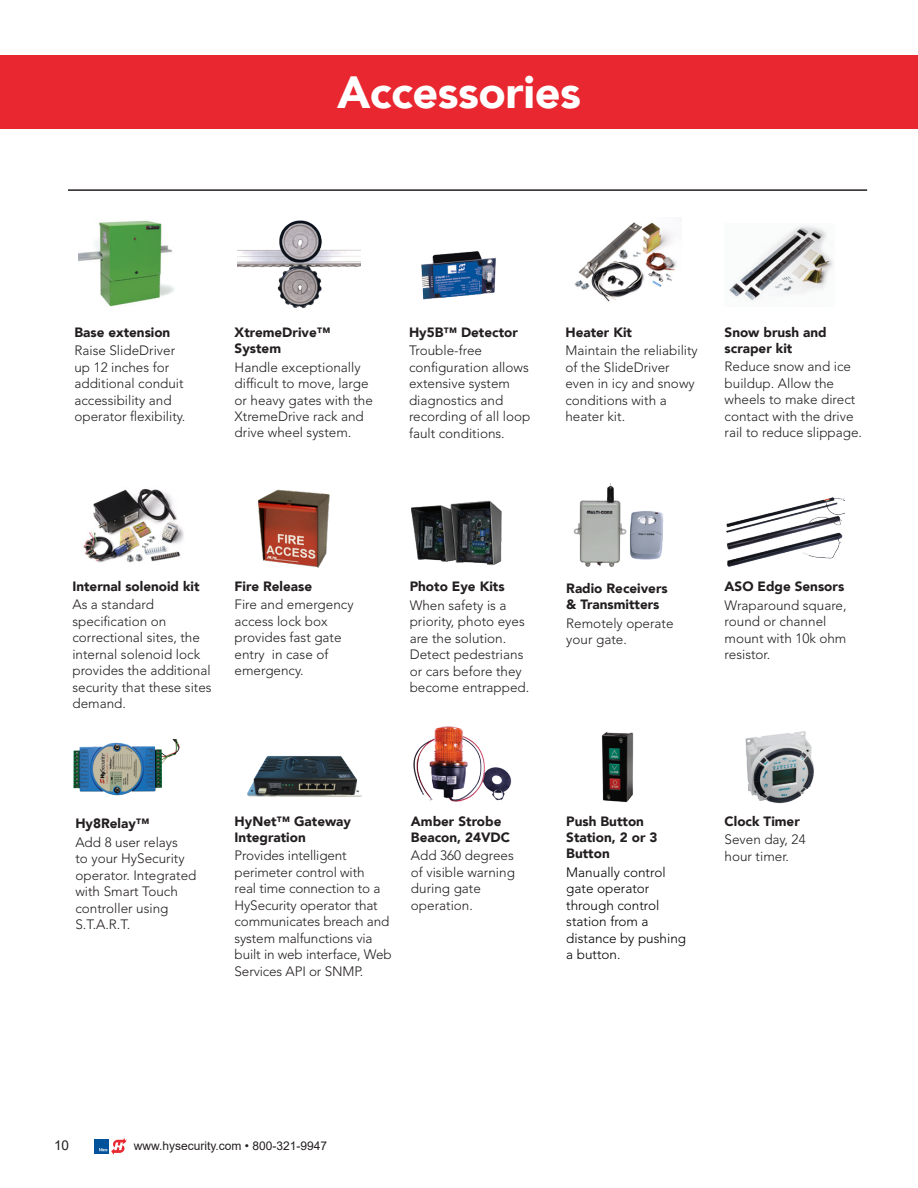
<style>
.page{position:relative;width:918px;height:1188px;background:#fff}
.page>*{position:absolute;margin:0;border:0;box-sizing:border-box;transform-origin:0 0}
.t1{font:900 45px "Avenir 95";letter-spacing:-.01em;color:#fff}
.t2{font:300 13.5px/16.5px "Avenir LT Std";color:#231f20}
.t3{font:900 13.5px/16.2px "Avenir 95";color:#231f20}
.t4{font:300 13.5px/16.5px "Avenir LT Std";color:#000}
.t5{font:13.5px "Arial";color:#231f20}
.t6{font:12px "Arial";color:#231f20}
</style>
<div class="page">
<div style="left:0;top:55px;width:918px;height:73px;background:#e82730"></div>
<hr style="left:68px;top:189px;width:799px;height:2px;background:#231f20">
<img style="left:421px;top:251px;width:75px;height:49px">
<img style="left:237px;top:220px;width:123px;height:89px">
<img style="left:79px;top:220px;width:95px;height:87px">
<img style="left:574px;top:222px;width:103px;height:80px">
<img style="left:83px;top:488px;width:101px;height:75px">
<img style="left:729px;top:225px;width:104px;height:76px">
<img style="left:726px;top:497px;width:118px;height:70px">
<img style="left:258px;top:489px;width:72px;height:79px">
<img style="left:413px;top:726px;width:99px;height:76px">
<img style="left:745px;top:731px;width:69px;height:73px">
<img style="left:601px;top:732px;width:33px;height:71px">
<img style="left:73px;top:739px;width:107px;height:57px">
<img style="left:247px;top:755px;width:115px;height:42px">
<img style="left:573px;top:483px;width:54px;height:84px">
<img style="left:630px;top:511px;width:34px;height:49px">
<img style="left:411px;top:500px;width:91px;height:66px">
<div style="left:94px;top:1139px;width:14px;height:15px;background:#01529b"></div>
<svg style="left:99px;top:1138px;width:28px;height:17px"></svg>
<h1 class="t1" style="left:337px;top:65px;width:245px">Accessories</h1>
<p class="t3" style="left:74px;top:324px;width:97px">Base extension</p>
<p class="t2" style="left:74px;top:342px;width:113px">Raise SlideDriver up 12 inches for additional conduit accessibility and operator flexibility.</p>
<p class="t3" style="left:235px;top:324px;width:97px">XtremeDrive™<br>System</p>
<p class="t2" style="left:235px;top:359px;width:140px">Handle exceptionally difficult to move, large or heavy gates with the<br>XtremeDrive rack and drive wheel system.</p>
<p class="t3" style="left:409px;top:324px;width:110px">Hy5B™ Detector</p>
<p class="t2" style="left:409px;top:342px;width:123px">Trouble-free configuration allows extensive system diagnostics and recording of all loop fault conditions.</p>
<p class="t3" style="left:565px;top:324px;width:68px">Heater Kit</p>
<p class="t2" style="left:565px;top:342px;width:134px">Maintain the reliability of the SlideDriver even in icy and snowy conditions with a heater kit.</p>
<p class="t3" style="left:725px;top:324px;width:104px">Snow brush and scraper kit</p>
<p class="t2" style="left:725px;top:359px;width:139px">Reduce snow and ice buildup. Allow the wheels to make direct contact with the drive rail to reduce slippage.</p>
<p class="t3" style="left:72px;top:578px;width:129px">Internal solenoid kit</p>
<p class="t2" style="left:72px;top:597px;width:141px">As a standard specification on correctional sites, the internal solenoid lock provides the additional security that these sites demand.</p>
<p class="t3" style="left:235px;top:578px;width:79px">Fire Release</p>
<p class="t2" style="left:235px;top:597px;width:121px">Fire and emergency access lock box provides fast gate entry in case of emergency.</p>
<p class="t3" style="left:410px;top:578px;width:96px">Photo Eye Kits</p>
<p class="t2" style="left:410px;top:597px;width:121px">When safety is a priority, photo eyes are the solution.<br>Detect pedestrians or cars before they become entrapped.</p>
<p class="t3" style="left:566px;top:580px;width:103px">Radio Receivers &amp; Transmitters</p>
<p class="t2" style="left:566px;top:615px;width:109px">Remotely operate your gate.</p>
<p class="t3" style="left:725px;top:578px;width:121px">ASO Edge Sensors</p>
<p class="t2" style="left:725px;top:597px;width:124px">Wraparound square, round or channel mount with 10k ohm resistor.</p>
<p class="t3" style="left:75px;top:815px;width:76px">Hy8Relay™</p>
<p class="t2" style="left:75px;top:834px;width:123px">Add 8 user relays<br>to your HySecurity operator. Integrated with Smart Touch controller using<br>S.T.A.R.T.</p>
<p class="t3" style="left:235px;top:813px;width:118px">HyNet™ Gateway<br>Integration</p>
<p class="t2" style="left:235px;top:848px;width:159px">Provides intelligent perimeter control with<br>real time connection to a<br>HySecurity operator that communicates breach and system malfunctions via built in web interface, Web<br>Services API or SNMP.</p>
<p class="t3" style="left:411px;top:813px;width:101px">Amber Strobe<br>Beacon, 24VDC</p>
<p class="t2" style="left:411px;top:848px;width:106px">Add 360 degrees of visible warning during gate operation.</p>
<p class="t3" style="left:566px;top:813px;width:93px">Push Button<br>Station, 2 or 3<br>Button</p>
<p class="t4" style="left:566px;top:864px;width:121px">Manually control gate operator through control station from a distance by pushing a button.</p>
<p class="t3" style="left:725px;top:813px;width:77px">Clock Timer</p>
<p class="t2" style="left:725px;top:831px;width:83px">Seven day, 24 hour timer.</p>
<p class="t5" style="left:54px;top:1136px;width:17px">10</p>
<p class="t6" style="left:134px;top:1138px;width:195px">www.hysecurity.com • 800-321-9947</p>
</div>
